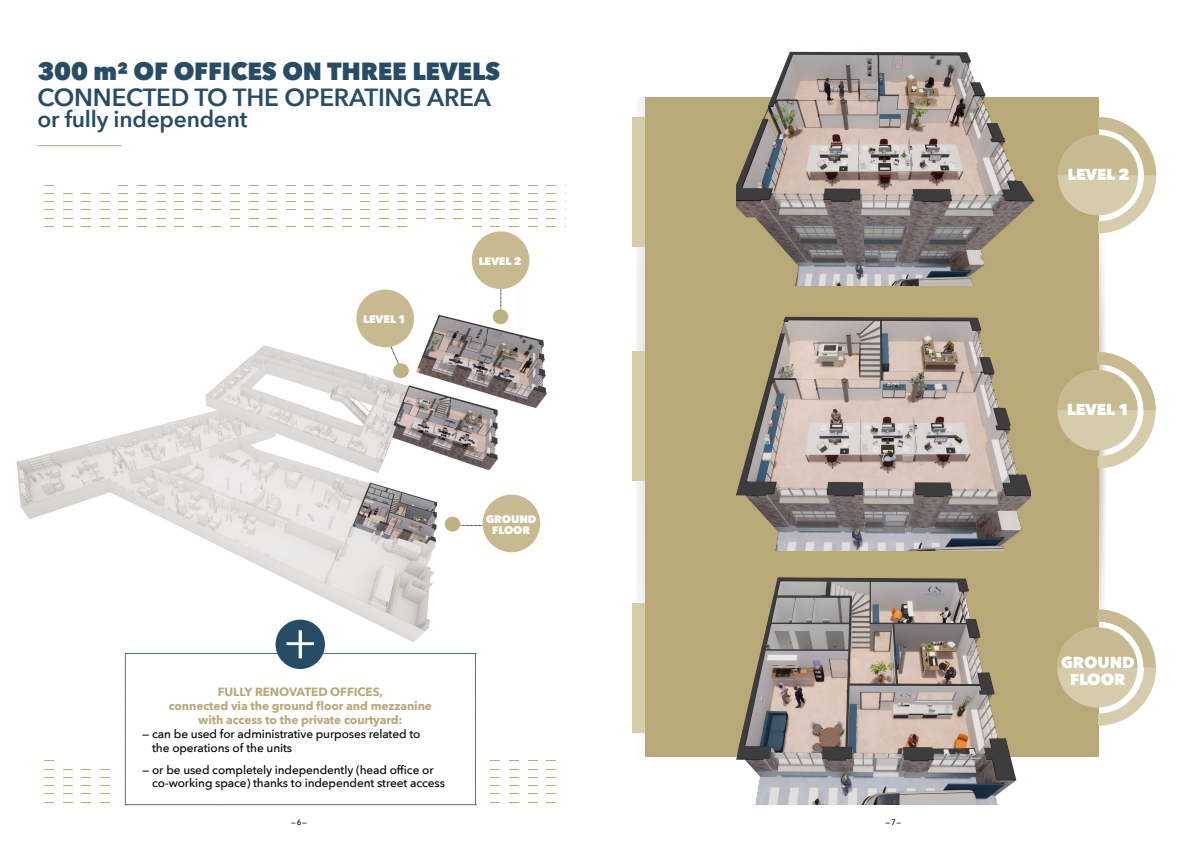
<style>
.page{position:relative;width:1191px;height:842px;background:#fff}
.page>*{position:absolute;margin:0;border:0;box-sizing:border-box;transform-origin:0 0}
.t1{font:800 24.8px/25.8px "Avenir Next";letter-spacing:-.01em;color:#264c66}
.t2{font:600 22.8px "Avenir Next";letter-spacing:-.01em;color:#264c66}
.t3{font:800 15.9px/16.9px "Avenir Next";letter-spacing:-.01em;color:#fff;text-align:center}
.t4{font:500 11.9px/13.9px "Avenir Next";letter-spacing:-.01em;color:#000}
.t5{font:700 11.9px/13.9px "Avenir Next";letter-spacing:-.01em;color:#b9a978;text-align:center}
.t6{font:800 10.9px/10.9px "Avenir Next";letter-spacing:-.01em;color:#fff;text-align:center}
.t7{font:500 7.9px "Avenir Next";color:#000}
.s1{font-weight:600}
</style>
<div class="page">
<img style="left:16px;top:304px;width:531px;height:326px">
<svg style="left:475px;top:653px;width:1px;height:152px"></svg>
<div style="left:275px;top:620px;width:50px;height:49px;background:#264c66;border-radius:50%"></div>
<svg style="left:125px;top:630px;width:350px;height:175px"></svg>
<hr style="left:37px;top:145px;width:85px;height:1px;background:#b9a978">
<div style="left:512px;top:262px;width:15px;height:78px;background:#000;opacity:.35"></div>
<svg style="left:500px;top:289px;width:2px;height:20px"></svg>
<div style="left:466px;top:537px;width:84px;height:14px;background:#fefefe"></div>
<svg style="left:460px;top:525px;width:22px;height:1px"></svg>
<div style="left:445px;top:517px;width:15px;height:14px;background:#c0b185;border-radius:50%"></div>
<div style="left:482px;top:495px;width:58px;height:57px;background:#c7ba91;border-radius:50%"></div>
<div style="left:472px;top:231px;width:57px;height:58px;background:#c7ba91;border-radius:50%"></div>
<div style="left:493px;top:309px;width:15px;height:15px;background:#c0b185;border-radius:50%"></div>
<div style="left:387px;top:322px;width:39px;height:72px;background:#000;opacity:.35"></div>
<svg style="left:373px;top:342px;width:29px;height:28px"></svg>
<div style="left:356px;top:290px;width:58px;height:57px;background:#c7ba91;border-radius:50%"></div>
<div style="left:393px;top:363px;width:16px;height:15px;background:#c0b185;border-radius:50%"></div>
<img style="left:1098px;top:233px;width:7px;height:376px">
<img style="left:1098px;top:113px;width:1px;height:449px">
<div style="left:632px;top:117px;width:13px;height:130px;background:#d6cbab"></div>
<div style="left:632px;top:351px;width:13px;height:130px;background:#d6cbab"></div>
<div style="left:632px;top:603px;width:13px;height:130px;background:#d6cbab"></div>
<div style="left:645px;top:97px;width:453px;height:660px;background:#b9a978"></div>
<svg style="left:1057px;top:352px;width:98px;height:116px"></svg>
<svg style="left:1058px;top:117px;width:98px;height:116px"></svg>
<svg style="left:1057px;top:609px;width:99px;height:117px"></svg>
<img style="left:736px;top:316px;width:294px;height:234px">
<img style="left:736px;top:51px;width:299px;height:234px">
<img style="left:736px;top:577px;width:281px;height:227px">
<p class="t1" style="left:38px;top:58px;width:464px">300 m² OF OFFICES ON THREE LEVELS<br><span class="s1">CONNECTED TO THE OPERATING AREA</span></p>
<p class="t2" style="left:38px;top:99px;width:211px">or fully independent</p>
<p class="t6" style="left:363px;top:314px;width:44px">LEVEL 1</p>
<p class="t6" style="left:479px;top:256px;width:44px">LEVEL 2</p>
<p class="t6" style="left:486px;top:513px;width:52px">GROUND<br>FLOOR</p>
<p class="t5" style="left:169px;top:685px;width:265px">FULLY RENOVATED OFFICES,<br>connected via the ground floor and mezzanine with access to the private courtyard:</p>
<p class="t4" style="left:152px;top:726px;width:270px;text-indent:-10px">— can be used for administrative purposes related to the operations of the units</p>
<p class="t4" style="left:152px;top:762px;width:294px;text-indent:-10px">— or be used completely independently (head office or co-working space) thanks to independent street access</p>
<p class="t7" style="left:291px;top:815px;width:17px">—6—</p>
<p class="t7" style="left:885px;top:816px;width:17px">—7—</p>
<p class="t3" style="left:1067px;top:166px;width:64px">LEVEL 2</p>
<p class="t3" style="left:1067px;top:401px;width:64px">LEVEL 1</p>
<p class="t3" style="left:1061px;top:654px;width:75px">GROUND<br>FLOOR</p>
</div>
